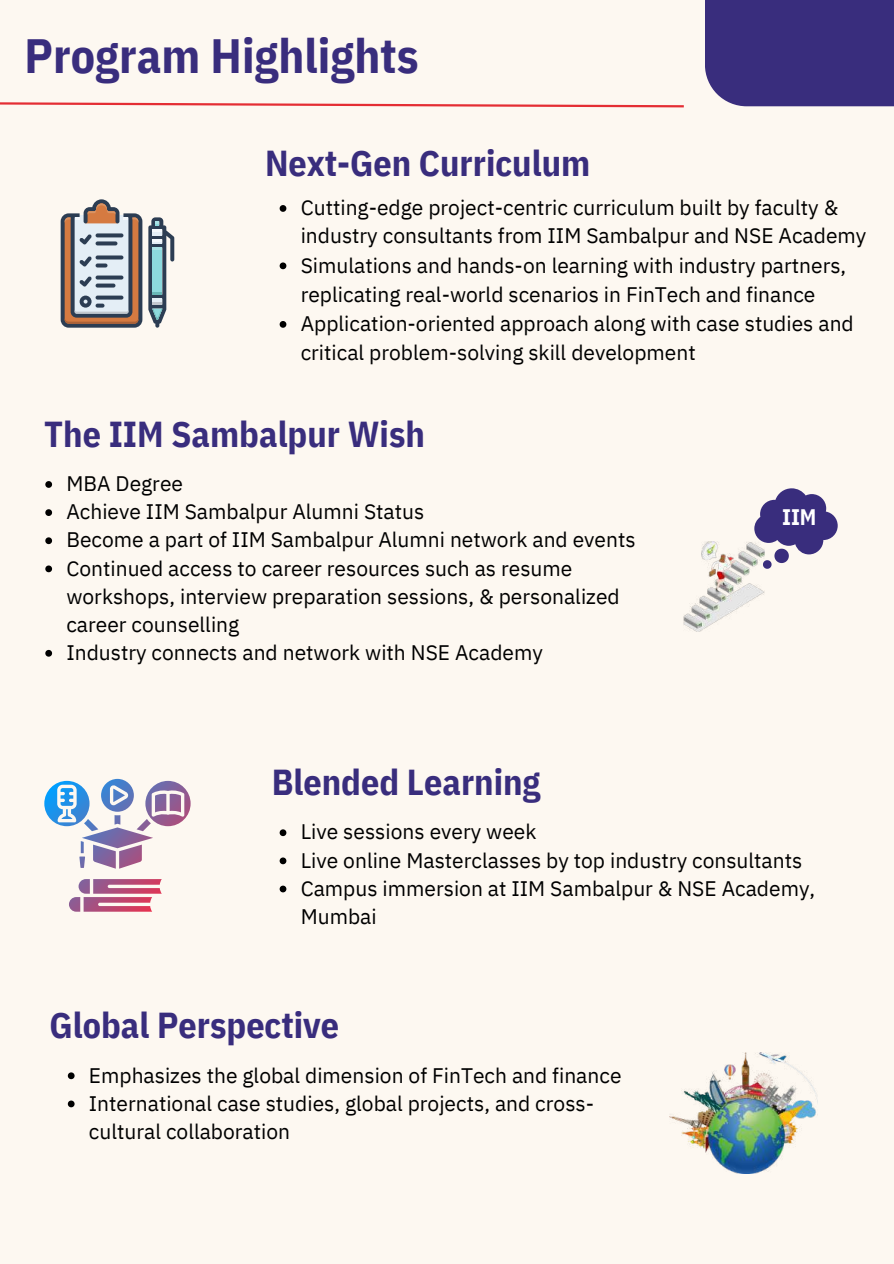
<style>
.page{position:relative;width:894px;height:1264px;background:#fff}
.page>*{position:absolute;margin:0;border:0;box-sizing:border-box;transform-origin:0 0}
.t1{font:700 48px "IBM Plex Sans Cond";color:#392d7d}
.t2{font:700 36px "IBM Plex Sans Cond";color:#392d7d}
.t3{font:700 22.35px "IBM Plex Sans Cond";color:#fff}
.t4{font:21px/28.2px "IBM Plex Sans";color:#000}
</style>
<div class="page">
<div style="left:0;top:0;width:893px;height:1263px;background:#fdf8f1"></div>
<svg style="left:0;top:102px;width:684px;height:6px"></svg>
<svg style="left:61px;top:199px;width:81px;height:129px;background:#a69d9c"></svg>
<svg style="left:148px;top:217px;width:26px;height:111px"></svg>
<img style="left:683px;top:541px;width:81px;height:90px">
<svg style="left:754px;top:488px;width:83px;height:81px"></svg>
<svg style="left:44px;top:779px;width:146px;height:132px"></svg>
<img style="left:669px;top:1052px;width:148px;height:121px">
<div style="left:704px;top:0;width:189px;height:106px;background:#392d7d"></div>
<svg style="left:279px;top:205px;width:7px;height:7px"></svg>
<svg style="left:279px;top:262px;width:7px;height:7px"></svg>
<svg style="left:279px;top:321px;width:7px;height:7px"></svg>
<svg style="left:45px;top:481px;width:7px;height:7px"></svg>
<svg style="left:45px;top:509px;width:7px;height:7px"></svg>
<svg style="left:45px;top:537px;width:7px;height:7px"></svg>
<svg style="left:45px;top:565px;width:7px;height:7px"></svg>
<svg style="left:45px;top:650px;width:7px;height:6px"></svg>
<svg style="left:279px;top:829px;width:7px;height:7px"></svg>
<svg style="left:279px;top:857px;width:7px;height:7px"></svg>
<svg style="left:279px;top:885px;width:7px;height:7px"></svg>
<svg style="left:68px;top:1072px;width:7px;height:7px"></svg>
<svg style="left:68px;top:1100px;width:7px;height:7px"></svg>
<h1 class="t1" style="left:25px;top:24px;width:395px">Program Highlights</h1>
<h2 class="t2" style="left:265px;top:139px;width:327px">Next-Gen Curriculum</h2>
<p class="t4" style="left:300px;top:193px;width:567px;line-height:29.1px">Cutting-edge project-centric curriculum built by faculty &amp; industry consultants from IIM Sambalpur and NSE Academy Simulations and hands-on learning with industry partners, replicating real-world scenarios in FinTech and finance Application-oriented approach along with case studies and critical problem-solving skill development</p>
<h2 class="t2" style="left:44px;top:410px;width:382px">The IIM Sambalpur Wish</h2>
<p class="t4" style="left:66px;top:469px;width:570px">MBA Degree<br>Achieve IIM Sambalpur Alumni Status<br>Become a part of IIM Sambalpur Alumni network and events Continued access to career resources such as resume workshops, interview preparation sessions, &amp; personalized career counselling<br>Industry connects and network with NSE Academy</p>
<h2 class="t2" style="left:272px;top:757px;width:270px">Blended Learning</h2>
<p class="t3" style="left:781px;top:502px;width:36px">IIM</p>
<p class="t4" style="left:300px;top:817px;width:516px">Live sessions every week<br>Live online Masterclasses by top industry consultants Campus immersion at IIM Sambalpur &amp; NSE Academy, Mumbai</p>
<h2 class="t2" style="left:50px;top:1000px;width:291px">Global Perspective</h2>
<p class="t4" style="left:89px;top:1060px;width:534px">Emphasizes the global dimension of FinTech and finance<br>International case studies, global projects, and cross&shy;cultural collaboration</p>
</div>
